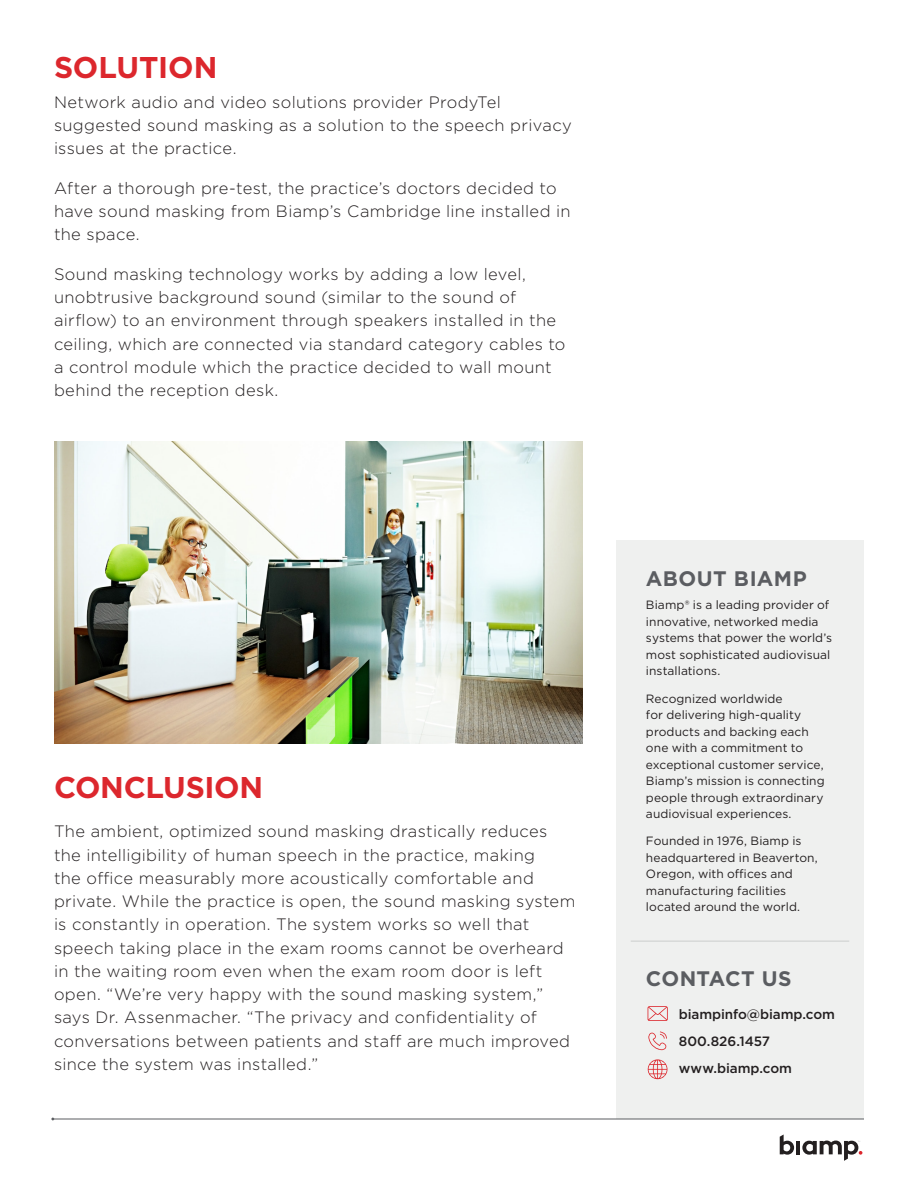
<style>
.page{position:relative;width:918px;height:1188px;background:#fff}
.page>*{position:absolute;margin:0;border:0;box-sizing:border-box;transform-origin:0 0}
.p_body{font:700 30px "Gotham";letter-spacing:-.01em;color:#dc272d}
.p_h2_red{font:700 30px "Gotham";letter-spacing:-.005em;color:#dc272d}
.p_h3_about{font:700 21px "Gotham";letter-spacing:.02em;color:#5b5d61}
.p_body-2{font:300 16.5px/23.2px "Gotham";letter-spacing:.02em;color:#231f20}
.p_body_contact{font:500 13.5px "Gotham";letter-spacing:-.01em;color:#231f20}
.p_body_about{font:12px/16.5px "Gotham";letter-spacing:.005em;color:#231f20}
</style>
<div class="page">
<div style="left:616px;top:541px;width:248px;height:578px;background:#eff0ef"></div>
<svg style="left:648px;top:1006px;width:20px;height:15px"></svg>
<svg style="left:648px;top:1032px;width:19px;height:18px"></svg>
<svg style="left:648px;top:1059px;width:19px;height:20px"></svg>
<hr style="left:631px;top:941px;width:218px;height:1px;background:#5b5d61">
<svg style="left:780px;top:1135px;width:14px;height:20px"></svg>
<hr style="left:796px;top:1141px;width:4px;height:13px;background:#231f20">
<svg style="left:802px;top:1141px;width:60px;height:20px"></svg>
<hr style="left:54px;top:1119px;width:810px;height:1px;background:#5b5d61">
<img style="left:54px;top:441px;width:529px;height:303px">
<p class="p_h2_red" style="left:54px;top:47px;width:165px">SOLUTION</p>
<p class="p_body-2" style="left:54px;top:90px;width:519px">Network audio and video solutions provider ProdyTel suggested sound masking as a solution to the speech privacy issues at the practice.</p>
<p class="p_body-2" style="left:54px;top:176px;width:518px">After a thorough pre-test, the practice’s doctors decided to have sound masking from Biamp’s Cambridge line installed in the space.</p>
<p class="p_body-2" style="left:54px;top:262px;width:513px">Sound masking technology works by adding a low level, unobtrusive background sound (similar to the sound of airflow) to an environment through speakers installed in the ceiling, which are connected via standard category cables to a control module which the practice decided to wall mount behind the reception desk.</p>
<p class="p_body" style="left:54px;top:767px;width:211px">CONCLUSION</p>
<p class="p_body-2" style="left:54px;top:820px;width:523px">The ambient, optimized sound masking drastically reduces the intelligibility of human speech in the practice, making<br>the office measurably more acoustically comfortable and private. While the practice is open, the sound masking system is constantly in operation. The system works so well that speech taking place in the exam rooms cannot be overheard in the waiting room even when the exam room door is left open. “We’re very happy with the sound masking system,” says Dr. Assenmacher. “The privacy and confidentiality of conversations between patients and staff are much improved since the system was installed.”</p>
<p class="p_h3_about" style="left:646px;top:565px;width:162px">ABOUT BIAMP</p>
<p class="p_body_about" style="left:646px;top:597px;width:188px">Biamp® is a leading provider of innovative, networked media systems that power the world’s most sophisticated audiovisual installations.</p>
<p class="p_body_about" style="left:646px;top:690px;width:180px">Recognized worldwide<br>for delivering high-quality products and backing each one with a commitment to exceptional customer service,<br>Biamp’s mission is connecting people through extraordinary audiovisual experiences.</p>
<p class="p_body_about" style="left:646px;top:833px;width:173px">Founded in 1976, Biamp is headquartered in Beaverton,<br>Oregon, with offices and manufacturing facilities located around the world.</p>
<p class="p_h3_about" style="left:646px;top:965px;width:147px">CONTACT US</p>
<p class="p_body_contact" style="left:679px;top:1006px;width:158px">biampinfo@biamp.com</p>
<p class="p_body_contact" style="left:679px;top:1033px;width:93px">800.826.1457</p>
<p class="p_body_contact" style="left:679px;top:1060px;width:115px">www.biamp.com</p>
</div>
